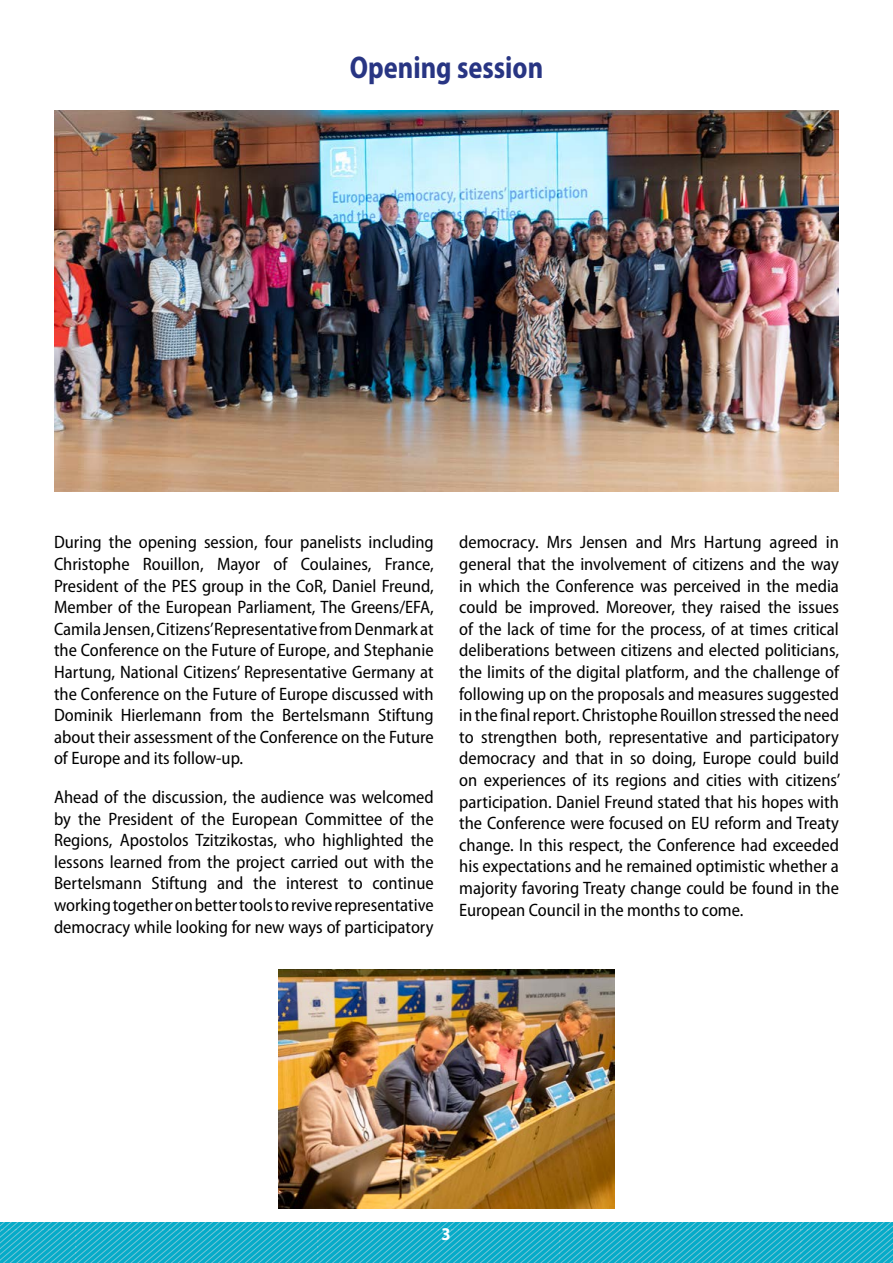
<style>
.page{position:relative;width:893px;height:1263px;background:#fff}
.page>*{position:absolute;margin:0;border:0;box-sizing:border-box;transform-origin:0 0}
.t1{font:700 semi-condensed 31.5px "Myriad Pro";color:#283583;scale:.9 1}
.t2{font:semi-condensed 18px/21.6px "Myriad Pro";color:#000;text-align:justify}
.t3{font:700 semi-condensed 18px "Myriad Pro";color:#fff}
</style>
<div class="page">
<img style="left:0;top:110px;width:893px;height:1153px">
<h1 class="t1" style="left:350px;top:49px;width:216px">Opening session</h1>
<p class="t2" style="left:54px;top:532px;width:381px">During the opening session, four panelists including Christophe Rouillon, Mayor of Coulaines, France, President of the PES group in the CoR, Daniel Freund, Member of the European Parliament, The Greens/EFA, Camila Jensen, Citizens’Representative from Denmark at the Conference on the Future of Europe, and Stephanie Hartung, National Citizens’ Representative Germany at the Conference on the Future of Europe discussed with Dominik Hierlemann from the Bertelsmann Stiftung about their assessment of the Conference on the Future of Europe and its follow-up.</p>
<p class="t2" style="left:54px;top:786px;width:381px">Ahead of the discussion, the audience was welcomed by the President of the European Committee of the Regions, Apostolos Tzitzikostas, who highlighted the lessons learned from the project carried out with the Bertelsmann Stiftung and the interest to continue working together on better tools to revive representative democracy while looking for new ways of participatory</p>
<p class="t2" style="left:459px;top:532px;width:383px">democracy. Mrs Jensen and Mrs Hartung agreed in general that the involvement of citizens and the way in which the Conference was perceived in the media could be improved. Moreover, they raised the issues of the lack of time for the process, of at times critical deliberations between citizens and elected politicians, the limits of the digital platform, and the challenge of following up on the proposals and measures suggested in the final report. Christophe Rouillon stressed the need to strengthen both, representative and participatory democracy and that in so doing, Europe could build on experiences of its regions and cities with citizens’ participation. Daniel Freund stated that his hopes with the Conference were focused on EU reform and Treaty change. In this respect, the Conference had exceeded his expectations and he remained optimistic whether a majority favoring Treaty change could be found in the European Council in the months to come.</p>
<p class="t3" style="left:442px;top:1223px;width:11px">3</p>
</div>
